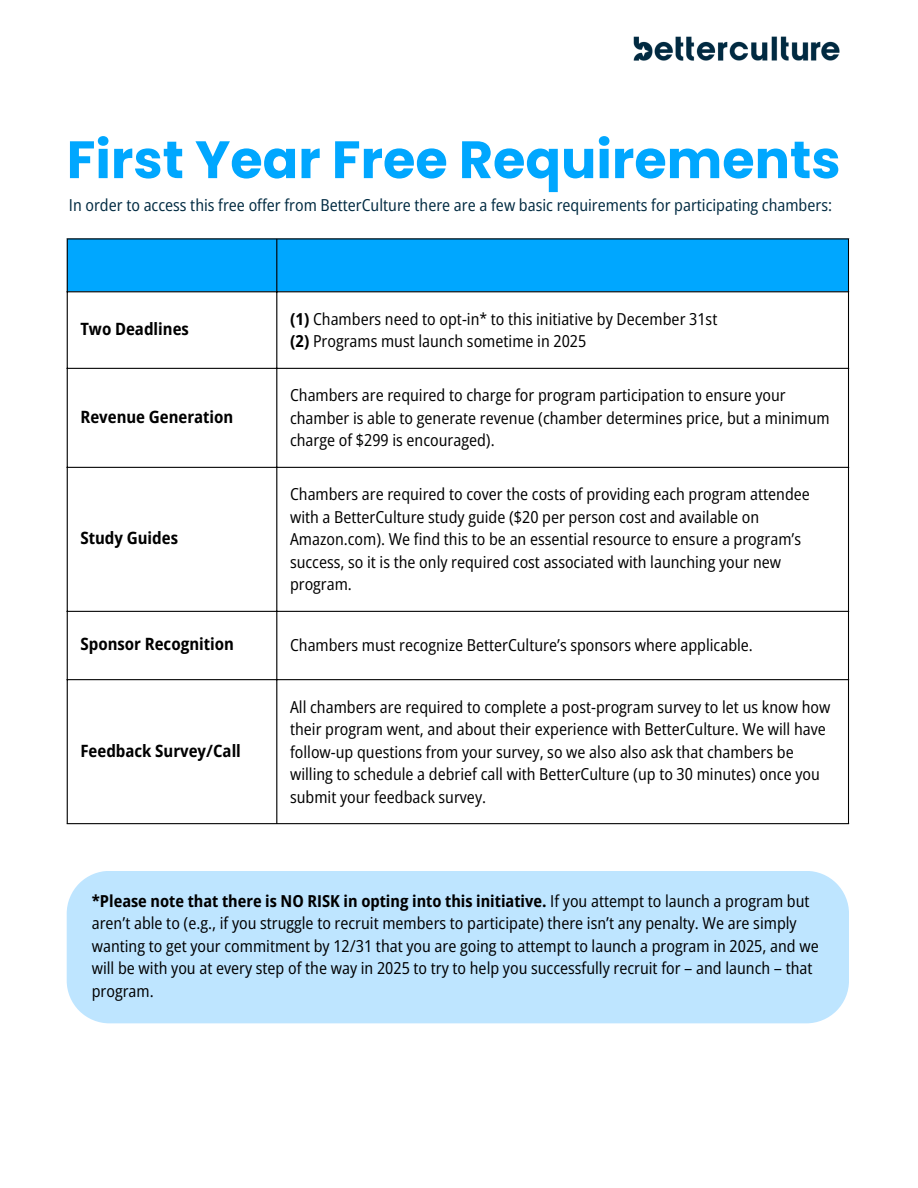
<style>
.page{position:relative;width:918px;height:1188px;background:#fff}
.page>*{position:absolute;margin:0;border:0;box-sizing:border-box;transform-origin:0 0}
.t1{font:700 52.5px "Poppins";color:#00a7ff}
.t2{font:700 semi-condensed 16.95px "Open Sans";color:#000}
.t3{font:semi-condensed 16.5px/22.5px "Open Sans";color:#000}
.t4{font:semi-condensed 16.5px "Open Sans";color:#002a41}
.s1{font-weight:700}
</style>
<div class="page">
<img style="left:633px;top:36px;width:207px;height:25px">
<div style="left:68px;top:239px;width:780px;height:52px;background:#00a7ff"></div>
<svg style="left:68px;top:292px;width:780px;height:531px"></svg>
<hr style="left:67px;top:239px;width:1px;height:584px;background:#000">
<hr style="left:276px;top:239px;width:1px;height:584px;background:#000">
<hr style="left:848px;top:239px;width:1px;height:584px;background:#000">
<hr style="left:67px;top:238px;width:782px;height:1px;background:#000">
<hr style="left:67px;top:291px;width:782px;height:1px;background:#000">
<hr style="left:67px;top:368px;width:782px;height:1px;background:#000">
<hr style="left:67px;top:467px;width:782px;height:1px;background:#000">
<hr style="left:67px;top:611px;width:782px;height:1px;background:#000">
<hr style="left:67px;top:679px;width:782px;height:1px;background:#000">
<hr style="left:67px;top:823px;width:782px;height:1px;background:#000">
<div style="left:67px;top:871px;width:782px;height:152px;background:#bee5ff"></div>
<h1 class="t1" style="left:67px;top:123px;width:775px">First Year Free Requirements</h1>
<p class="t4" style="left:69px;top:194px;width:765px">In order to access this free offer from BetterCulture there are a few basic requirements for participating chambers:</p>
<p class="t2" style="left:80px;top:317px;width:110px">Two Deadlines</p>
<p class="t3" style="left:290px;top:307px;width:429px"><span class="s1">(1)</span> Chambers need to opt-in* to this initiative by December 31st</p>
<p class="t3" style="left:290px;top:330px;width:298px"><span class="s1">(2)</span> Programs must launch sometime in 2025</p>
<p class="t2" style="left:80px;top:405px;width:154px">Revenue Generation</p>
<p class="t2" style="left:80px;top:526px;width:99px">Study Guides</p>
<p class="t3" style="left:290px;top:384px;width:541px">Chambers are required to charge for program participation to ensure your chamber is able to generate revenue (chamber determines price, but a minimum charge of $299 is encouraged).</p>
<p class="t3" style="left:290px;top:483px;width:521px">Chambers are required to cover the costs of providing each program attendee with a BetterCulture study guide ($20 per person cost and available on Amazon.com). We find this to be an essential resource to ensure a program’s success, so it is the only required cost associated with launching your new program.</p>
<p class="t2" style="left:80px;top:632px;width:155px">Sponsor Recognition</p>
<p class="t3" style="left:290px;top:634px;width:464px">Chambers must recognize BetterCulture’s sponsors where applicable.</p>
<p class="t2" style="left:80px;top:739px;width:162px">Feedback Survey/Call</p>
<p class="t3" style="left:290px;top:695px;width:542px">All chambers are required to complete a post-program survey to let us know how their program went, and about their experience with BetterCulture. We will have follow-up questions from your survey, so we also also ask that chambers be willing to schedule a debrief call with BetterCulture (up to 30 minutes) once you submit your feedback survey.</p>
<p class="t3" style="left:92px;top:889px;width:728px"><span class="s1">*Please note that there is NO RISK in opting into this initiative.</span> If you attempt to launch a program but aren’t able to (e.g., if you struggle to recruit members to participate) there isn’t any penalty. We are simply wanting to get your commitment by 12/31 that you are going to attempt to launch a program in 2025, and we will be with you at every step of the way in 2025 to try to help you successfully recruit for – and launch – that program.</p>
</div>
